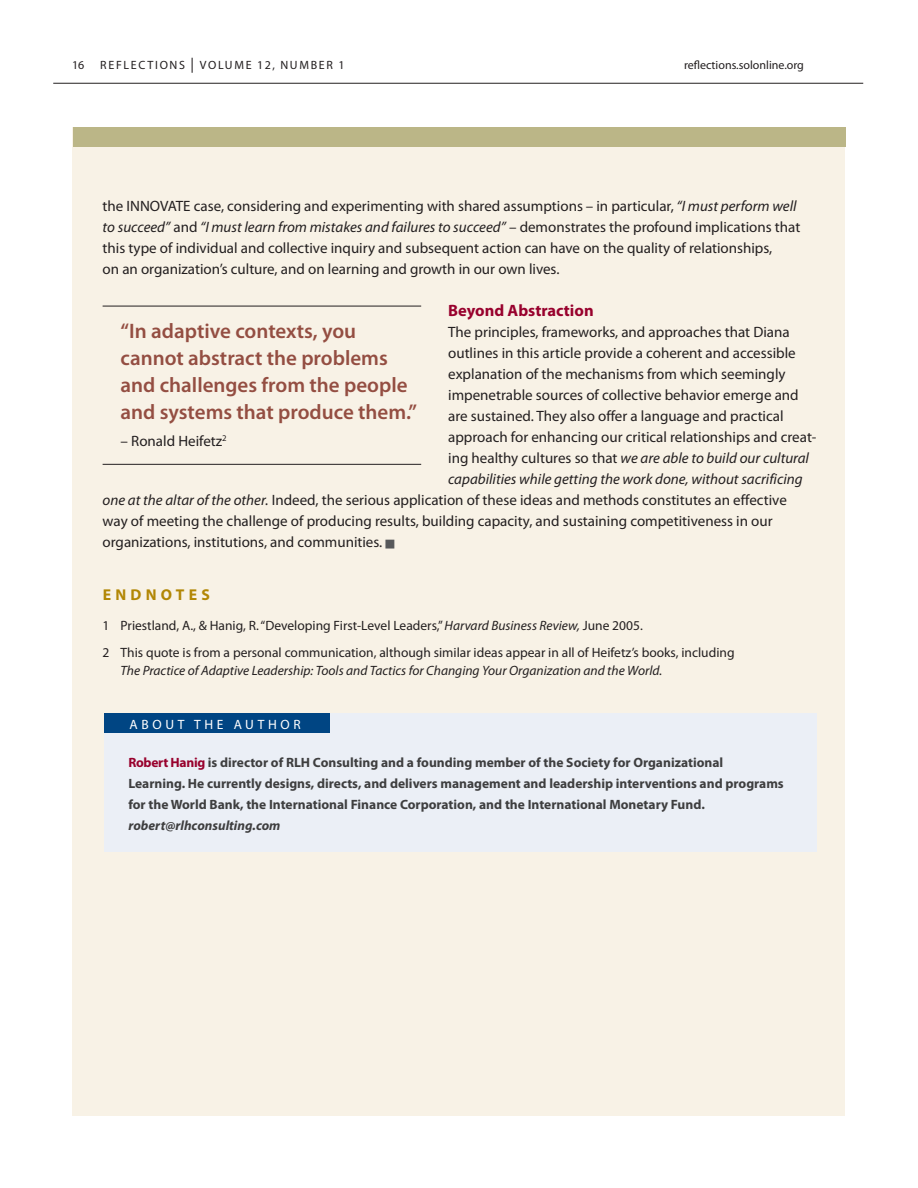
<style>
.page{position:relative;width:918px;height:1188px;background:#fff}
.page>*{position:absolute;margin:0;border:0;box-sizing:border-box;transform-origin:0 0}
.t1{font:600 21px/27px "Myriad Pro";color:#944e42}
.t2{font:700 16.5px "Myriad Pro";color:#98012d}
.t3{font:700 15.75px "Myriad Pro";letter-spacing:.27em;color:#b28705}
.t4{font:15px/21px "Myriad Pro";color:#231f20}
.t5{font:italic 15px "Myriad Pro";color:#231f20}
.t6{font:700 13.5px/21px "Myriad Pro";color:#3e3e3f}
.t7{font:13.5px/27px "Myriad Pro";color:#231f20}
.t8{font:italic 13.5px "Myriad Pro";color:#231f20}
.t9{font:italic 700 13.5px "Myriad Pro";color:#3e3e3f}
.t10{font:13.5px "Myriad Pro";letter-spacing:.27em;color:#fff}
.t11{font:12px "Myriad Pro";letter-spacing:.14em;color:#231f20}
.t12{font:12px "Myriad Pro";color:#231f20}
.s1{font-size:15px}
.s2{font-style:italic}
.s3{font-style:normal}
.s4{color:#98012d}
</style>
<div class="page">
<hr style="left:53px;top:83px;width:810px;height:1px;background:#231f20">
<div style="left:73px;top:128px;width:772px;height:988px;background:#f8f2e6"></div>
<div style="left:74px;top:127px;width:772px;height:20px;background:#bbb687"></div>
<hr style="left:103px;top:306px;width:318px;height:1px;background:#231f20">
<hr style="left:103px;top:464px;width:318px;height:1px;background:#231f20">
<div style="left:104px;top:713px;width:713px;height:138px;background:#ebeff6"></div>
<div style="left:104px;top:713px;width:225px;height:20px;background:#004583"></div>
<p class="t11" style="left:72px;top:58px;width:274px">16 REFLECTIONS <span class="s1">|</span> VOLUME 12, NUMBER 1</p>
<p class="t12" style="left:684px;top:58px;width:121px">reflections.solonline.org</p>
<p class="t4" style="left:103px;top:196px;width:699px">the INNOVATE case, considering and experimenting with shared assumptions – in particular, <span class="s2">“I must perform well to succeed”</span> and <span class="s2">“I must learn from mistakes and failures to succeed”</span> – demonstrates the profound implications that this type of individual and collective inquiry and subsequent action can have on the quality of relationships,<br>on an organization’s culture, and on learning and growth in our own lives.</p>
<p class="t2" style="left:448px;top:301px;width:147px">Beyond Abstraction</p>
<p class="t4" style="left:448px;top:322px;width:343px">The principles, frameworks, and approaches that Diana</p>
<p class="t4" style="left:448px;top:343px;width:349px">outlines in this article provide a coherent and accessible</p>
<p class="t4" style="left:448px;top:364px;width:339px">explanation of the mechanisms from which seemingly</p>
<p class="t4" style="left:448px;top:385px;width:352px">impenetrable sources of collective behavior emerge and</p>
<p class="t4" style="left:448px;top:406px;width:337px">are sustained. They also offer a language and practical</p>
<p class="t4" style="left:448px;top:427px;width:370px">approach for enhancing our critical relationships and creat-</p>
<p class="t5" style="left:448px;top:450px;width:362px"><span class="s3">ing healthy cultures so that</span> we are able to build our cultural</p>
<p class="t5" style="left:448px;top:471px;width:356px">capabilities while getting the work done, without sacrificing</p>
<p class="t4" style="left:103px;top:490px;width:686px"><span class="s2">one at the altar of the other.</span> Indeed, the serious application of these ideas and methods constitutes an effective</p>
<p class="t4" style="left:103px;top:511px;width:672px">way of meeting the challenge of producing results, building capacity, and sustaining competitiveness in our</p>
<p class="t4" style="left:103px;top:532px;width:281px">organizations, institutions, and communities.</p>
<h1 class="t1" style="left:121px;top:318px;width:298px">“In adaptive contexts, you cannot abstract the problems and challenges from the people and systems that produce them.”</h1>
<p class="t4" style="left:121px;top:431px;width:108px">– Ronald Heifetz<sup>2</sup></p>
<p class="t3" style="left:103px;top:586px;width:109px">ENDNOTES</p>
<p class="t7" style="left:103px;top:613px;width:633px">1 Priestland, A., &amp; Hanig, R. “Developing First-Level Leaders,” <span class="s2">Harvard Business Review,</span> June 2005.<br>2 This quote is from a personal communication, although similar ideas appear in all of Heifetz’s books, including</p>
<p class="t8" style="left:121px;top:664px;width:543px">The Practice of Adaptive Leadership: Tools and Tactics for Changing Your Organization and the World.</p>
<p class="t10" style="left:130px;top:717px;width:173px">ABOUT THE AUTHOR</p>
<p class="t6" style="left:128px;top:752px;width:657px"><span class="s4">Robert Hanig</span> is director of RLH Consulting and a founding member of the Society for Organizational<br>Learning. He currently designs, directs, and delivers management and leadership interventions and programs for the World Bank, the International Finance Corporation, and the International Monetary Fund.</p>
<p class="t9" style="left:128px;top:818px;width:154px">robert@rlhconsulting.com</p>
</div>
